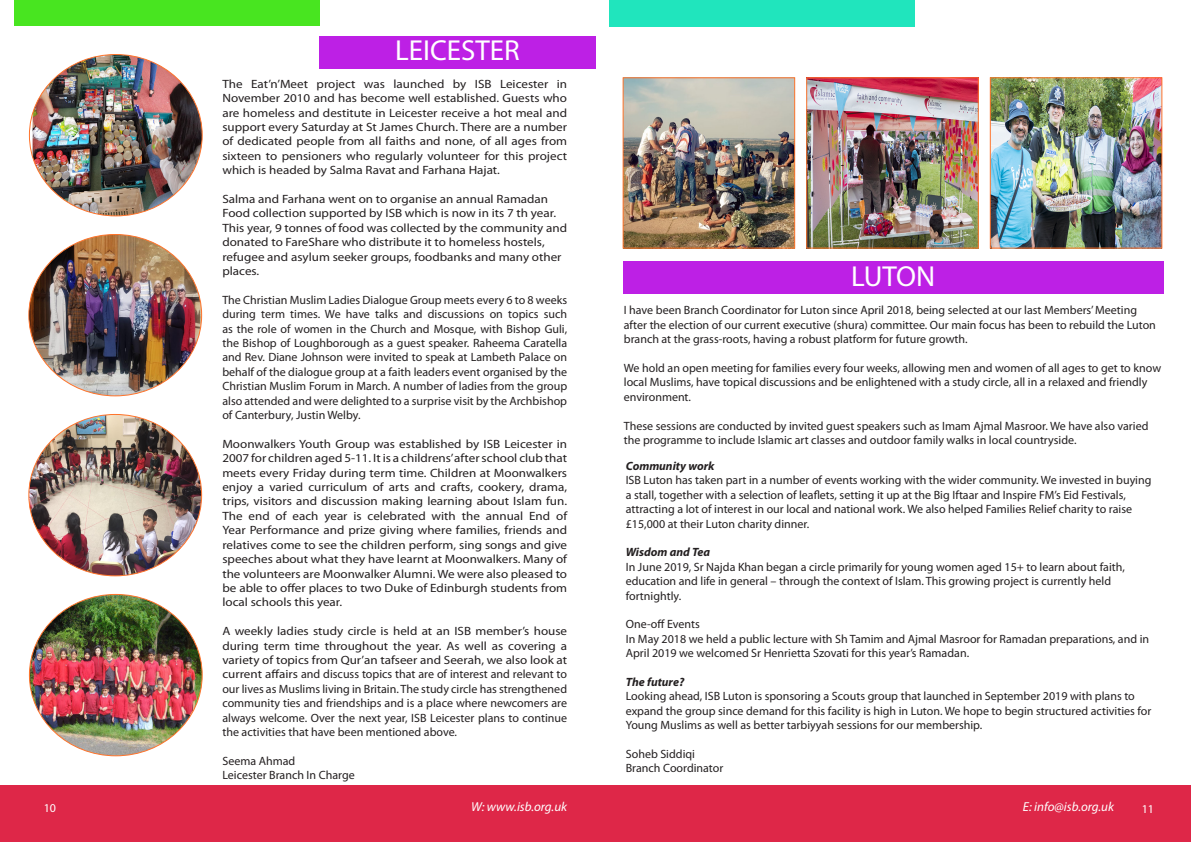
<style>
.page{position:relative;width:1191px;height:842px;background:#fff}
.page>*{position:absolute;margin:0;border:0;box-sizing:border-box;transform-origin:0 0}
.t1{font:29px "Myriad Pro";color:#fff}
.t2{font:italic 13px "Myriad Pro";color:#fff}
.t3{font:12px/14.4px "Myriad Pro";color:#231f20}
.t4{font:12px/14.4px "Myriad Pro";color:#231f20;text-align:justify;scale:1.09 1}
.t5{font:italic 700 12px "Myriad Pro";color:#231f20}
.t6{font:12px "Myriad Pro";color:#fff}
</style>
<div class="page">
<div style="left:0;top:785px;width:1191px;height:57px;background:#de2748"></div>
<div style="left:14px;top:0;width:305px;height:25px;background:#48e520"></div>
<div style="left:609px;top:0;width:306px;height:26px;background:#20e5bd"></div>
<div style="left:623px;top:261px;width:540px;height:33px;background:#bd20e5"></div>
<img style="left:624px;top:79px;width:169px;height:168px">
<div style="left:622px;top:77px;width:173px;height:172px;border:1px solid #ff742b"></div>
<img style="left:808px;top:79px;width:168px;height:168px">
<div style="left:806px;top:77px;width:172px;height:172px;border:1px solid #ff742b"></div>
<img style="left:991px;top:79px;width:169px;height:168px">
<div style="left:989px;top:77px;width:173px;height:172px;border:1px solid #ff742b"></div>
<img style="left:33px;top:55px;width:169px;height:161px">
<img style="left:30px;top:234px;width:172px;height:162px">
<img style="left:30px;top:414px;width:172px;height:162px">
<img style="left:29px;top:594px;width:173px;height:162px">
<div style="left:319px;top:36px;width:276px;height:33px;background:#bd20e5"></div>
<p class="t1" style="left:395px;top:33px;width:126px">LEICESTER</p>
<p class="t4" style="left:222px;top:76px;width:318px">The Eat’n’Meet project was launched by ISB Leicester in November 2010 and has become well established. Guests who are homeless and destitute in Leicester receive a hot meal and support every Saturday at St James Church. There are a number of dedicated people from all faiths and none, of all ages from sixteen to pensioners who regularly volunteer for this project which is headed by Salma Ravat and Farhana Hajat.</p>
<p class="t4" style="left:222px;top:192px;width:318px;text-align:left">Salma and Farhana went on to organise an annual Ramadan Food collection supported by ISB which is now in its 7 th year.<br>This year, 9 tonnes of food was collected by the community and donated to FareShare who distribute it to homeless hostels, refugee and asylum seeker groups, foodbanks and many other places.</p>
<p class="t3" style="left:222px;top:292px;width:346px;text-align:justify">The Christian Muslim Ladies Dialogue Group meets every 6 to 8 weeks during term times. We have talks and discussions on topics such as the role of women in the Church and Mosque, with Bishop Guli, the Bishop of Loughborough as a guest speaker. Raheema Caratella and Rev. Diane Johnson were invited to speak at Lambeth Palace on behalf of the dialogue group at a faith leaders event organised by the Christian Muslim Forum in March. A number of ladies from the group also attended and were delighted to a surprise visit by the Archbishop of Canterbury, Justin Welby.</p>
<p class="t4" style="left:222px;top:436px;width:318px">Moonwalkers Youth Group was established by ISB Leicester in 2007 for children aged 5-11. It is a childrens’ after school club that meets every Friday during term time. Children at Moonwalkers enjoy a varied curriculum of arts and crafts, cookery, drama, trips, visitors and discussion making learning about Islam fun.<br>The end of each year is celebrated with the annual End of Year Performance and prize giving where families, friends and relatives come to see the children perform, sing songs and give speeches about what they have learnt at Moonwalkers. Many of the volunteers are Moonwalker Alumni. We were also pleased to be able to offer places to two Duke of Edinburgh students from local schools this year.</p>
<p class="t4" style="left:222px;top:624px;width:318px">A weekly ladies study circle is held at an ISB member’s house during term time throughout the year. As well as covering a variety of topics from Qur’an tafseer and Seerah, we also look at current affairs and discuss topics that are of interest and relevant to our lives as Muslims living in Britain. The study circle has strengthened community ties and friendships and is a place where newcomers are always welcome. Over the next year, ISB Leicester plans to continue the activities that have been mentioned above.</p>
<p class="t3" style="left:222px;top:753px;width:74px">Seema Ahmad</p>
<p class="t3" style="left:222px;top:768px;width:134px">Leicester Branch In Charge</p>
<p class="t1" style="left:851px;top:258px;width:86px">LUTON</p>
<p class="t3" style="left:624px;top:303px;width:533px">I have been Branch Coordinator for Luton since April 2018, being selected at our last Members’ Meeting after the election of our current executive (shura) committee. Our main focus has been to rebuild the Luton branch at the grass-roots, having a robust platform for future growth.</p>
<p class="t3" style="left:624px;top:361px;width:539px">We hold an open meeting for families every four weeks, allowing men and women of all ages to get to know local Muslims, have topical discussions and be enlightened with a study circle, all in a relaxed and friendly environment.</p>
<p class="t3" style="left:624px;top:418px;width:526px">These sessions are conducted by invited guest speakers such as Imam Ajmal Masroor. We have also varied the programme to include Islamic art classes and outdoor family walks in local countryside.</p>
<p class="t5" style="left:626px;top:458px;width:90px">Community work</p>
<p class="t3" style="left:626px;top:473px;width:527px">ISB Luton has taken part in a number of events working with the wider community. We invested in buying a stall, together with a selection of leaflets, setting it up at the Big Iftaar and Inspire FM’s Eid Festivals, attracting a lot of interest in our local and national work. We also helped Families Relief charity to raise £15,000 at their Luton charity dinner.</p>
<p class="t5" style="left:626px;top:544px;width:86px">Wisdom and Tea</p>
<p class="t3" style="left:626px;top:559px;width:501px">In June 2019, Sr Najda Khan began a circle primarily for young women aged 15+ to learn about faith, education and life in general – through the context of Islam. This growing project is currently held fortnightly.</p>
<p class="t3" style="left:626px;top:617px;width:76px">One-off Events</p>
<p class="t3" style="left:626px;top:631px;width:525px">In May 2018 we held a public lecture with Sh Tamim and Ajmal Masroor for Ramadan preparations, and in<br>April 2019 we welcomed Sr Henrietta Szovati for this year’s Ramadan.</p>
<p class="t5" style="left:626px;top:674px;width:60px">The future?</p>
<p class="t3" style="left:626px;top:689px;width:527px">Looking ahead, ISB Luton is sponsoring a Scouts group that launched in September 2019 with plans to expand the group since demand for this facility is high in Luton. We hope to begin structured activities for<br>Young Muslims as well as better tarbiyyah sessions for our membership.</p>
<p class="t3" style="left:626px;top:747px;width:71px">Soheb Siddiqi</p>
<p class="t3" style="left:626px;top:761px;width:99px">Branch Coordinator</p>
<p class="t6" style="left:44px;top:800px;width:14px">10</p>
<p class="t2" style="left:471px;top:799px;width:97px">W: www.isb.org.uk</p>
<p class="t2" style="left:1023px;top:799px;width:93px">E: info@isb.org.uk</p>
<p class="t6" style="left:1141px;top:801px;width:14px">11</p>
</div>
